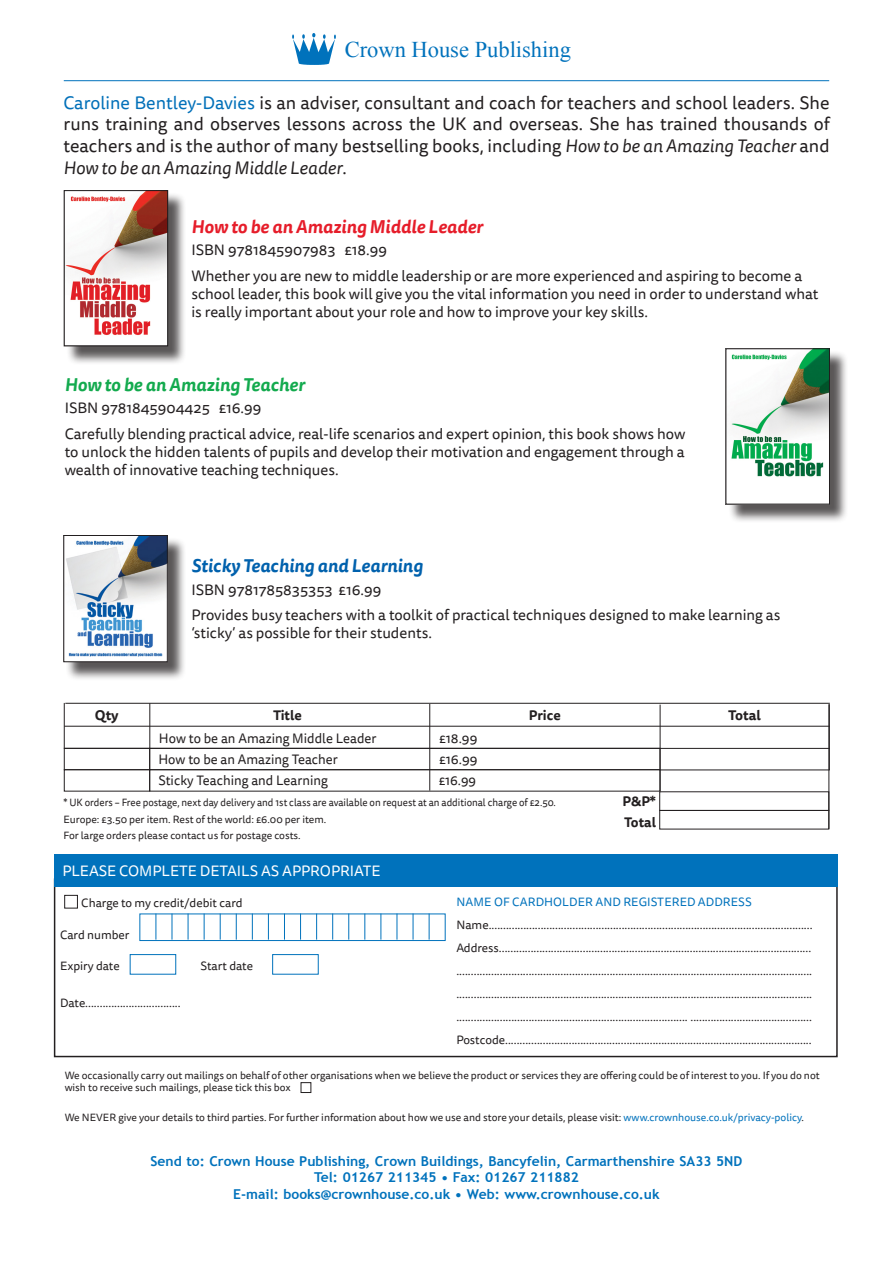
<style>
.page{position:relative;width:893px;height:1263px;background:#fff}
.page>*{position:absolute;margin:0;border:0;box-sizing:border-box;transform-origin:0 0}
.t1{font:22.5px "Times New Roman";color:#0072bc}
.prepub_author{font:18px/21.6px "Tisa Sans Pro";color:#231f20;text-align:justify}
.prepub_author-2{font:italic 700 18px "Tisa Sans Pro";color:#e61d2a}
.prepub_author-3{font:italic 700 18px "Tisa Sans Pro";color:#0061ad}
.prepub_author-4{font:italic 700 18px "Tisa Sans Pro";color:#13aa4e}
.prepub_author-5{font:15px/18px "Tisa Sans Pro";color:#231f20}
.Article_Intro{font:15px "Tisa Sans Pro";color:#fff}
.t2{font:700 13.65px "Trebuchet MS";color:#0072bc}
.t3{font:13.65px "Tisa Sans Pro";color:#231f20}
.t4{font:700 13.65px "Tisa Sans Pro";color:#231f20}
.prepub_author-6{font:13.5px "Tisa Sans Pro";color:#231f20}
.prepub_author-7{font:700 13.5px "Tisa Sans Pro";color:#231f20}
.Two_Col_Title{font:700 13.5px "Tisa Sans Pro";letter-spacing:-.005em;color:#231f20}
.Two_Col_Details{font:12px "Tisa Sans Pro";color:#231f20}
.Two_Col_Details-2{font:12px "Tisa Sans Pro";letter-spacing:.01em;color:#0072bc}
.Two_Col_Blurb{font:10.5px/12.6px "Tisa Sans Pro";color:#231f20}
.Two_Col_Title-2{font:10.5px "Tisa Sans Pro";color:#231f20;scale:.94 1}
.Two_Col_Title-3{font:10.5px "Tisa Sans Pro";color:#231f20}
.s1{color:#0270b9}
.s2{font-style:italic}
.s3{color:#0072bc}
</style>
<div class="page">
<hr style="left:829px;top:704px;width:1px;height:66px;background:#231f20">
<hr style="left:660px;top:769px;width:170px;height:1px;background:#231f20">
<hr style="left:64px;top:703px;width:1px;height:46px;background:#231f20">
<hr style="left:149px;top:703px;width:1px;height:46px;background:#231f20">
<hr style="left:660px;top:705px;width:1px;height:86px;background:#231f20">
<hr style="left:64px;top:748px;width:766px;height:1px;background:#231f20">
<hr style="left:64px;top:726px;width:766px;height:1px;background:#231f20">
<hr style="left:65px;top:703px;width:765px;height:1px;background:#231f20">
<div style="left:64px;top:748px;width:86px;height:22px;border:1px solid #231f20"></div>
<div style="left:659px;top:810px;width:170px;height:19px;border:1px solid #231f20"></div>
<div style="left:54px;top:878px;width:784px;height:179px;border:2px solid #231f20"></div>
<div style="left:54px;top:854px;width:784px;height:33px;background:#0072bc"></div>
<div style="left:139px;top:913px;width:307px;height:28px;border:1px solid #0072bc"></div>
<svg style="left:156px;top:913px;width:1px;height:27px"></svg>
<svg style="left:172px;top:913px;width:1px;height:27px"></svg>
<svg style="left:188px;top:913px;width:1px;height:27px"></svg>
<svg style="left:204px;top:913px;width:1px;height:27px"></svg>
<svg style="left:220px;top:913px;width:1px;height:27px"></svg>
<svg style="left:236px;top:913px;width:1px;height:27px"></svg>
<svg style="left:252px;top:913px;width:1px;height:27px"></svg>
<svg style="left:268px;top:913px;width:1px;height:27px"></svg>
<svg style="left:284px;top:913px;width:1px;height:27px"></svg>
<svg style="left:300px;top:913px;width:1px;height:27px"></svg>
<svg style="left:316px;top:913px;width:1px;height:27px"></svg>
<svg style="left:332px;top:913px;width:1px;height:27px"></svg>
<svg style="left:348px;top:913px;width:1px;height:27px"></svg>
<svg style="left:364px;top:913px;width:1px;height:27px"></svg>
<svg style="left:381px;top:913px;width:1px;height:27px"></svg>
<svg style="left:397px;top:913px;width:1px;height:27px"></svg>
<svg style="left:413px;top:913px;width:1px;height:27px"></svg>
<svg style="left:429px;top:913px;width:1px;height:27px"></svg>
<div style="left:130px;top:954px;width:46px;height:20px;border:1px solid #0072bc"></div>
<div style="left:272px;top:954px;width:47px;height:20px;border:1px solid #0072bc"></div>
<div style="left:301px;top:1082px;width:10px;height:11px;border:1px solid #231f20"></div>
<div style="left:64px;top:895px;width:14px;height:13px;border:1px solid #231f20"></div>
<img style="left:293px;top:34px;width:42px;height:30px">
<hr style="left:64px;top:80px;width:765px;height:1px;background:#0072bc">
<div style="left:728px;top:351px;width:121px;height:172px;background:#231f20;opacity:.75"></div>
<img style="left:728px;top:350px;width:100px;height:152px">
<div style="left:726px;top:348px;width:104px;height:156px;border:1px solid #231f20"></div>
<div style="left:66px;top:192px;width:121px;height:173px;background:#231f20;opacity:.75"></div>
<img style="left:66px;top:192px;width:100px;height:152px">
<div style="left:64px;top:190px;width:104px;height:156px;border:1px solid #231f20"></div>
<div style="left:66px;top:537px;width:121px;height:144px;background:#231f20;opacity:.75"></div>
<img style="left:66px;top:537px;width:100px;height:123px">
<div style="left:63px;top:535px;width:105px;height:127px;border:1px solid #231f20"></div>
<div style="left:149px;top:769px;width:511px;height:22px;border:1px solid #231f20"></div>
<div style="left:64px;top:769px;width:86px;height:22px;border:1px solid #231f20"></div>
<hr style="left:429px;top:704px;width:1px;height:87px;background:#231f20">
<hr style="left:828px;top:704px;width:1px;height:125px;background:#231f20">
<p class="t1" style="left:345px;top:34px;width:228px">Crown House Publishing</p>
<p class="prepub_author" style="left:63px;top:92px;width:768px"><span class="s1">Caroline Bentley-Davies</span> is an adviser, consultant and coach for teachers and school leaders. She runs training and observes lessons across the UK and overseas. She has trained thousands of teachers and is the author of many bestselling books, including <span class="s2">How to be an Amazing Teacher</span> and <span class="s2">How to be an Amazing Middle Leader</span>.</p>
<p class="prepub_author-2" style="left:191px;top:213px;width:293px">How to be an Amazing Middle Leader</p>
<p class="prepub_author-5" style="left:191px;top:241px;width:197px">ISBN 9781845907983 £18.99</p>
<p class="prepub_author-5" style="left:191px;top:267px;width:629px">Whether you are new to middle leadership or are more experienced and aspiring to become a school leader, this book will give you the vital information you need in order to understand what is really important about your role and how to improve your key skills.</p>
<p class="prepub_author-4" style="left:65px;top:371px;width:242px">How to be an Amazing Teacher</p>
<p class="prepub_author-5" style="left:65px;top:399px;width:198px">ISBN 9781845904425 £16.99</p>
<p class="prepub_author-5" style="left:65px;top:426px;width:622px;text-align:justify">Carefully blending practical advice, real-life scenarios and expert opinion, this book shows how to unlock the hidden talents of pupils and develop their motivation and engagement through a wealth of innovative teaching techniques.</p>
<p class="prepub_author-3" style="left:191px;top:553px;width:233px">Sticky Teaching and Learning</p>
<p class="prepub_author-5" style="left:191px;top:581px;width:192px">ISBN 9781785835353 £16.99</p>
<p class="prepub_author-5" style="left:191px;top:606px;width:591px">Provides busy teachers with a toolkit of practical techniques designed to make learning as ‘sticky’ as possible for their students.</p>
<p class="prepub_author-7" style="left:273px;top:705px;width:30px">Title</p>
<p class="prepub_author-7" style="left:529px;top:705px;width:33px">Price</p>
<p class="prepub_author-6" style="left:439px;top:729px;width:40px">£18.99</p>
<p class="prepub_author-6" style="left:439px;top:750px;width:40px">£16.99</p>
<p class="t4" style="left:95px;top:705px;width:25px">Qty</p>
<p class="t4" style="left:728px;top:705px;width:34px">Total</p>
<p class="t3" style="left:159px;top:729px;width:219px">How to be an Amazing Middle Leader</p>
<p class="t3" style="left:158px;top:750px;width:181px">How to be an Amazing Teacher</p>
<p class="t3" style="left:158px;top:771px;width:171px">Sticky Teaching and Learning</p>
<p class="t3" style="left:439px;top:771px;width:39px">£16.99</p>
<p class="Two_Col_Title-2" style="left:63px;top:795px;width:525px">* UK orders – Free postage, next day delivery and 1st class are available on request at an additional charge of £2.50.</p>
<p class="Two_Col_Title-3" style="left:63px;top:812px;width:265px">Europe: £3.50 per item. Rest of the world: £6.00 per item.</p>
<p class="Two_Col_Title-3" style="left:63px;top:829px;width:239px">For large orders please contact us for postage costs.</p>
<p class="Article_Intro" style="left:62px;top:861px;width:320px">PLEASE COMPLETE DETAILS AS APPROPRIATE</p>
<p class="Two_Col_Title" style="left:622px;top:791px;width:35px">P&amp;P*</p>
<p class="Two_Col_Title" style="left:624px;top:812px;width:33px">Total</p>
<p class="Two_Col_Details" style="left:81px;top:895px;width:163px">Charge to my credit/debit card</p>
<p class="Two_Col_Details" style="left:60px;top:926px;width:71px">Card number</p>
<p class="Two_Col_Details" style="left:60px;top:958px;width:61px">Expiry date</p>
<p class="Two_Col_Details" style="left:200px;top:958px;width:54px">Start date</p>
<p class="Two_Col_Details" style="left:60px;top:995px;width:122px">Date.................................</p>
<p class="Two_Col_Details-2" style="left:456px;top:894px;width:297px">NAME OF CARDHOLDER AND REGISTERED ADDRESS</p>
<p class="Two_Col_Details" style="left:456px;top:917px;width:358px">Name................................................................................................................</p>
<p class="Two_Col_Details" style="left:456px;top:940px;width:356px">Address............................................................................................................</p>
<p class="Two_Col_Details" style="left:456px;top:963px;width:357px">...........................................................................................................................</p>
<p class="Two_Col_Details" style="left:456px;top:986px;width:357px">...........................................................................................................................</p>
<p class="Two_Col_Details" style="left:456px;top:1008px;width:357px">................................................................................ ..........................................</p>
<p class="Two_Col_Details" style="left:456px;top:1031px;width:357px">Postcode..........................................................................................................</p>
<p class="Two_Col_Blurb" style="left:65px;top:1069px;width:757px">We occasionally carry out mailings on behalf of other organisations when we believe the product or services they are offering could be of interest to you. If you do not wish to receive such mailings, please tick this box</p>
<p class="Two_Col_Blurb" style="left:65px;top:1111px;width:741px">We NEVER give your details to third parties. For further information about how we use and store your details, please visit: <span class="s3">www.crownhouse.co.uk/privacy-policy</span>.</p>
<p class="t2" style="left:151px;top:1152px;width:593px">Send to: Crown House Publishing, Crown Buildings, Bancyfelin, Carmarthenshire SA33 5ND</p>
<p class="t2" style="left:314px;top:1169px;width:266px">Tel: 01267 211345 • Fax: 01267 211882</p>
<p class="t2" style="left:233px;top:1185px;width:428px">E-mail: books@crownhouse.co.uk • Web: www.crownhouse.co.uk</p>
</div>
